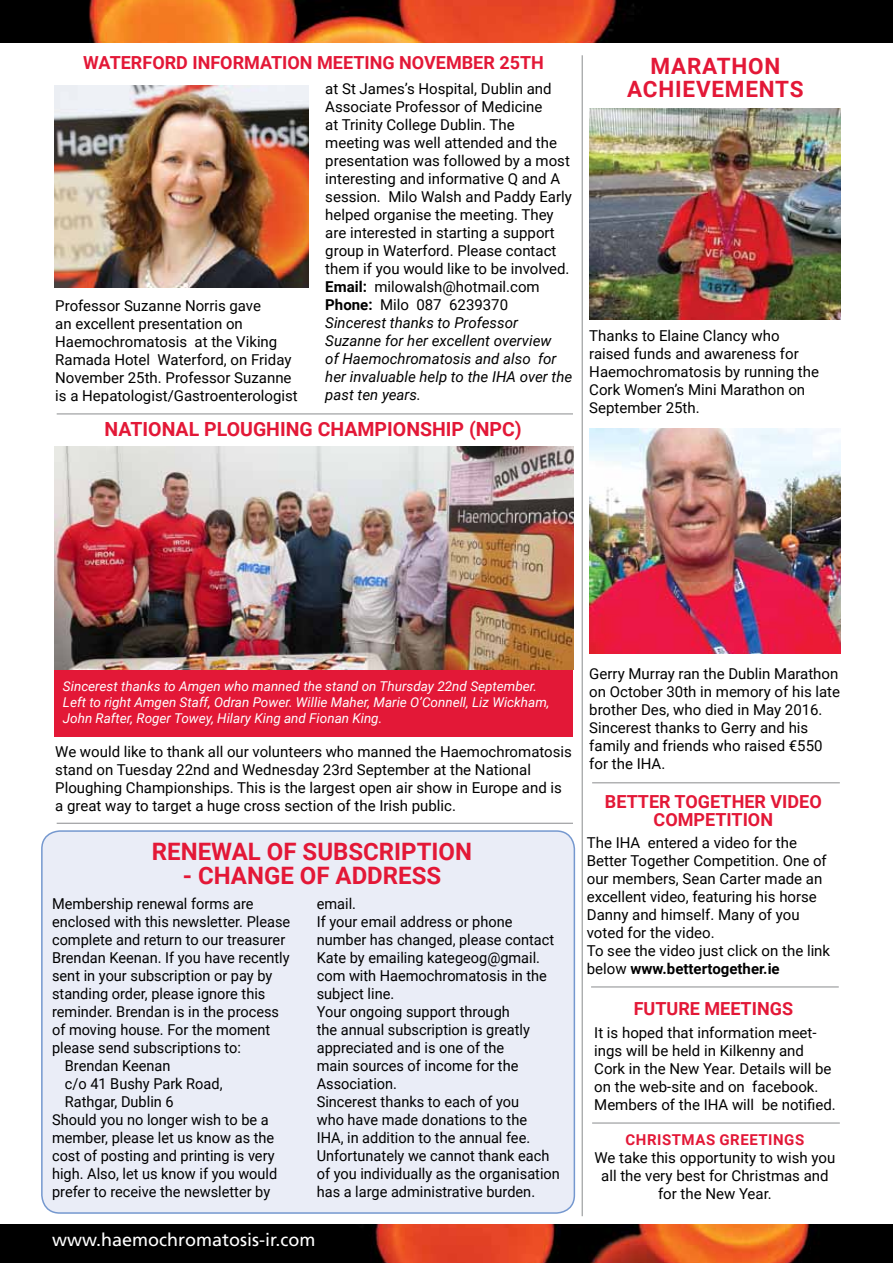
<style>
.page{position:relative;width:893px;height:1263px;background:#fff}
.page>*{position:absolute;margin:0;border:0;box-sizing:border-box;transform-origin:0 0}
.t1{font:700 24px "Roboto";color:#e31837}
.t2{font:700 22.5px "Roboto";color:#e31837}
.t3{font:700 19.5px "Roboto";color:#e31837}
.t4{font:700 18px/18px "Roboto";color:#e31837;text-align:center}
.t5{font:18px "Frutiger";color:#fff}
.t6{font:15px/18px "Roboto";color:#000}
.t7{font:700 15px "Roboto";color:#e31837}
.t8{font:italic 13.5px/16.2px "Roboto";color:#fff}
.s1{font-weight:700}
.s2{font-style:italic}
</style>
<div class="page">
<div style="left:42px;top:831px;width:532px;height:382px;background:#eaedf7;border-radius:18px"></div>
<div style="left:41px;top:830px;width:534px;height:384px;border:2px solid #7598cf;border-radius:18px"></div>
<div style="left:0;top:1224px;width:893px;height:39px;background:#000"></div>
<img style="left:375px;top:1224px;width:435px;height:39px">
<div style="left:0;top:0;width:893px;height:43px;background:#000"></div>
<img style="left:88px;top:0;width:546px;height:43px">
<div style="left:54px;top:670px;width:519px;height:67px;background:#e31837"></div>
<img style="left:589px;top:108px;width:251px;height:212px">
<img style="left:589px;top:428px;width:251px;height:226px">
<img style="left:55px;top:446px;width:518px;height:224px">
<hr style="left:57px;top:414px;width:516px;height:1px;background:#8a8c8e">
<hr style="left:57px;top:823px;width:516px;height:1px;background:#8a8c8e">
<hr style="left:591px;top:986px;width:248px;height:1px;background:#8a8c8e">
<hr style="left:592px;top:782px;width:248px;height:1px;background:#8a8c8e">
<hr style="left:592px;top:1123px;width:248px;height:1px;background:#8a8c8e">
<img style="left:54px;top:85px;width:254px;height:202px">
<hr style="left:582px;top:55px;width:1px;height:1161px;background:#8a8c8e">
<p class="t4" style="left:83px;top:53px;width:462px">WATERFORD INFORMATION MEETING NOVEMBER 25TH</p>
<p class="t6" style="left:55px;top:296px;width:244px">Professor Suzanne Norris gave<br>an excellent presentation on Haemochromatosis at the Viking Ramada Hotel Waterford, on Friday November 25th. Professor Suzanne is a Hepatologist/Gastroenterologist</p>
<p class="t6" style="left:325px;top:79px;width:248px">at St James’s Hospital, Dublin and<br>Associate Professor of Medicine<br>at Trinity College Dublin. The meeting was well attended and the presentation was followed by a most interesting and informative Q and A session. Milo Walsh and Paddy Early helped organise the meeting. They are interested in starting a support group in Waterford. Please contact them if you would like to be involved.<br><span class="s1">EMAIL:</span> milowalsh@hotmail.com<br><span class="s1">PHONE:</span> Milo 087 6239370<br><span class="s2">Sincerest thanks to Professor<br>Suzanne for her excellent overview<br>of Haemochromatosis and also for her invaluable help to the IHA over the past ten years.</span></p>
<h3 class="t3" style="left:105px;top:415px;width:418px">NATIONAL PLOUGHING CHAMPIONSHIP (NPC)</h3>
<h2 class="t2" style="left:650px;top:51px;width:38px">MARATHON</h2>
<h2 class="t2" style="left:627px;top:73px;width:16px">ACHIEVEMENTS</h2>
<p class="t6" style="left:589px;top:326px;width:231px">Thanks to Elaine Clancy who raised funds and awareness for<br>Haemochromatosis by running the<br>Cork Women’s Mini Marathon on<br>September 25th.</p>
<p class="t8" style="left:63px;top:677px;width:488px">Sincerest thanks to Amgen who manned the stand on Thursday 22nd September.<br>Left to right Amgen Staff, Odran Power. Willie Maher, Marie O’Connell, Liz Wickham,<br>John Rafter, Roger Towey, Hilary King and Fionan King.</p>
<p class="t6" style="left:55px;top:742px;width:518px">We would like to thank all our volunteers who manned the Haemochromatosis stand on Tuesday 22nd and Wednesday 23rd September at the National Ploughing Championships. This is the largest open air show in Europe and is a great way to target a huge cross section of the Irish public.</p>
<h1 class="t1" style="left:152px;top:835px;width:322px">RENEWAL OF SUBSCRIPTION</h1>
<h1 class="t1" style="left:183px;top:859px;width:260px">- CHANGE OF ADDRESS</h1>
<p class="t6" style="left:52px;top:894px;width:203px">Membership renewal forms are</p>
<p class="t6" style="left:52px;top:912px;width:240px">enclosed with this newsletter. Please</p>
<p class="t6" style="left:52px;top:930px;width:235px">complete and return to our treasurer</p>
<p class="t6" style="left:52px;top:948px;width:239px">Brendan Keenan. If you have recently</p>
<p class="t6" style="left:52px;top:966px;width:222px">sent in your subscription or pay by</p>
<p class="t6" style="left:52px;top:984px;width:215px">standing order, please ignore this</p>
<p class="t6" style="left:52px;top:1002px;width:229px">reminder. Brendan is in the process</p>
<p class="t6" style="left:52px;top:1020px;width:220px">of moving house. For the moment</p>
<p class="t6" style="left:52px;top:1038px;width:190px">please send subscriptions to:</p>
<p class="t6" style="left:65px;top:1056px;width:107px">Brendan Keenan</p>
<p class="t6" style="left:65px;top:1074px;width:159px">c/o 41 Bushy Park Road,</p>
<p class="t6" style="left:65px;top:1092px;width:110px">Rathgar, Dublin 6</p>
<p class="t6" style="left:52px;top:1110px;width:218px">Should you no longer wish to be a</p>
<p class="t6" style="left:52px;top:1128px;width:224px">member, please let us know as the</p>
<p class="t6" style="left:52px;top:1146px;width:224px">cost of posting and printing is very</p>
<p class="t6" style="left:52px;top:1164px;width:227px">high. Also, let us know if you would</p>
<p class="t6" style="left:52px;top:1182px;width:220px">prefer to receive the newsletter by</p>
<p class="t6" style="left:317px;top:894px;width:245px">email.<br>If your email address or phone number has changed, please contact<br>Kate by emailing kategeog@gmail. com with Haemochromatosis in the subject line.<br>Your ongoing support through<br>the annual subscription is greatly appreciated and is one of the<br>main sources of income for the<br>Association.<br>Sincerest thanks to each of you<br>who have made donations to the<br>IHA, in addition to the annual fee.<br>Unfortunately we cannot thank each of you individually as the organisation has a large administrative burden.</p>
<p class="t5" style="left:52px;top:1229px;width:265px">www.haemochromatosis-ir.com</p>
<p class="t6" style="left:589px;top:664px;width:252px">Gerry Murray ran the Dublin Marathon on October 30th in memory of his late brother Des, who died in May 2016.<br>Sincerest thanks to Gerry and his family and friends who raised €550 for the IHA.</p>
<p class="t4" style="left:605px;top:792px;width:218px">BETTER TOGETHER VIDEO<br>COMPETITION</p>
<p class="t6" style="left:587px;top:833px;width:245px">The IHA entered a video for the<br>Better Together Competition. One of our members, Sean Carter made an excellent video, featuring his horse<br>Danny and himself. Many of you voted for the video.<br>To see the video just click on the link below <span class="s1">WWW.BETTERTOGETHER.IE</span></p>
<p class="t4" style="left:634px;top:999px;width:161px">FUTURE MEETINGS</p>
<p class="t6" style="left:594px;top:1023px;width:243px">It is hoped that information meet&shy;ings will be held in Kilkenny and Cork in the New Year. Details will be on the web-site and on facebook.<br>Members of the IHA will be notified.</p>
<p class="t7" style="left:626px;top:1129px;width:22px">CHRISTMAS</p>
<p class="t7" style="left:719px;top:1129px;width:21px">GREETINGS</p>
<p class="t6" style="left:594px;top:1148px;width:242px;text-align:center">We take this opportunity to wish you all the very best for Christmas and for the New Year.</p>
</div>
